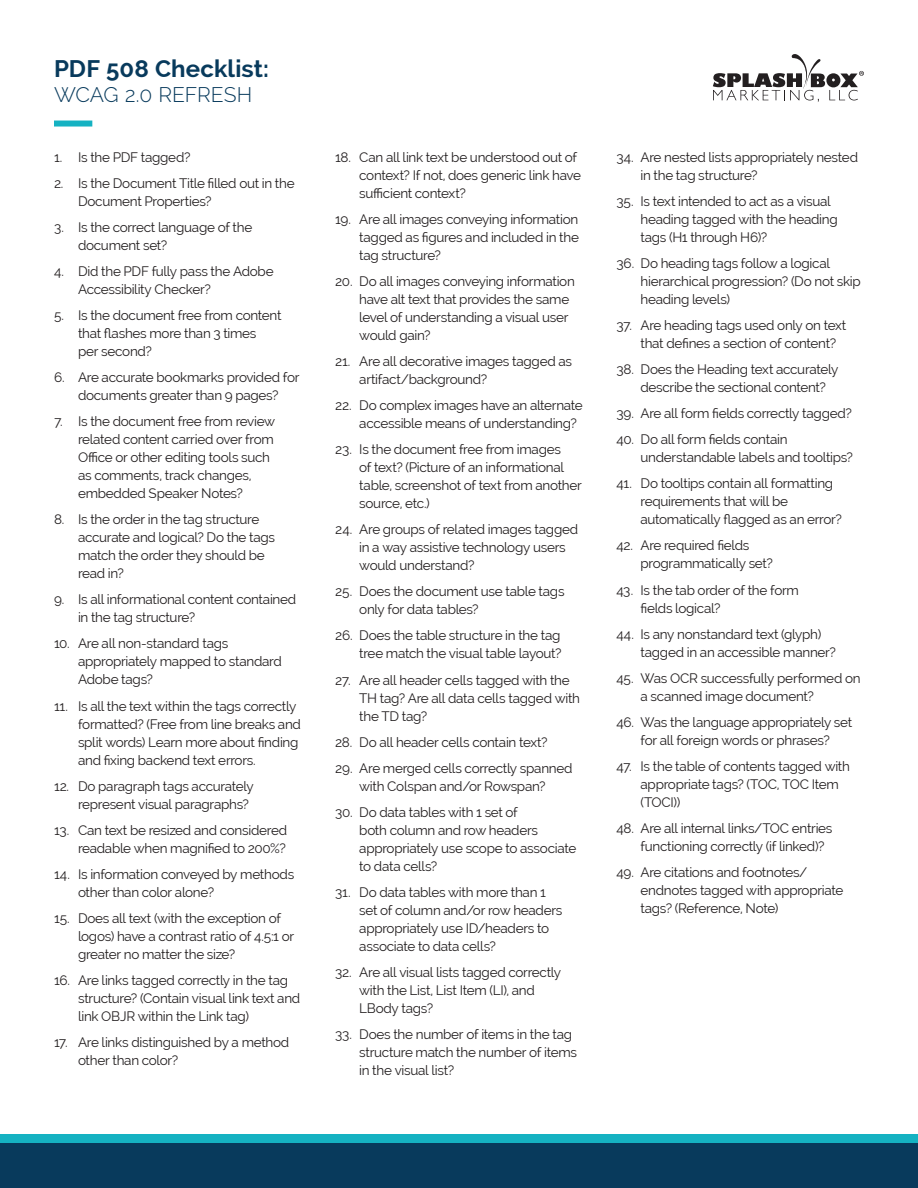
<style>
.page{position:relative;width:918px;height:1188px;background:#fff}
.page>*{position:absolute;margin:0;border:0;box-sizing:border-box;transform-origin:0 0}
.t1{font:700 24px "Raleway";letter-spacing:.005em;color:#083a5c}
.t2{font:300 21px "Raleway";letter-spacing:-.005em;color:#083a5c}
.t3{font:13.5px/18px "Raleway";letter-spacing:-.02em;color:#231f20}
</style>
<div class="page">
<div style="left:0;top:1142px;width:918px;height:46px;background:#083a5c"></div>
<div style="left:0;top:1134px;width:918px;height:9px;background:#15b2c2"></div>
<div style="left:54px;top:121px;width:38px;height:6px;background:#15b2c2"></div>
<svg style="left:713px;top:54px;width:151px;height:48px"></svg>
<h2 class="t1" style="left:54px;top:54px;width:217px">PDF 508 Checklist:</h2>
<p class="t2" style="left:54px;top:82px;width:200px">WCAG 2.0 REFRESH</p>
<p class="t3" style="left:54px;top:148px;width:138px">1. Is the PDF tagged?</p>
<p class="t3" style="left:78px;top:174px;width:218px;text-indent:-24px">2. Is the Document Title filled out in the<br>Document Properties?</p>
<p class="t3" style="left:78px;top:218px;width:176px;text-indent:-24px">3. Is the correct language of the document set?</p>
<p class="t3" style="left:78px;top:262px;width:197px;text-indent:-24px">4. Did the PDF fully pass the Adobe<br>Accessibility Checker?</p>
<p class="t3" style="left:78px;top:306px;width:205px;text-indent:-24px">5. Is the document free from content that flashes more than 3 times<br>per second?</p>
<p class="t3" style="left:54px;top:368px;width:247px;text-align:center">6. Are accurate bookmarks provided for documents greater than 9 pages?</p>
<p class="t3" style="left:78px;top:412px;width:199px;text-indent:-24px">7. Is the document free from review related content carried over from<br>Office or other editing tools such as comments, track changes, embedded Speaker Notes?</p>
<p class="t3" style="left:78px;top:511px;width:199px;text-indent:-24px">8. Is the order in the tag structure accurate and logical? Do the tags match the order they should be read in?</p>
<p class="t3" style="left:78px;top:591px;width:220px;text-indent:-24px">9. Is all informational content contained in the tag structure?</p>
<p class="t3" style="left:78px;top:635px;width:205px;text-indent:-24px">10. Are all non-standard tags appropriately mapped to standard<br>Adobe tags?</p>
<p class="t3" style="left:78px;top:697px;width:225px;text-indent:-24px">11. Is all the text within the tags correctly formatted? (Free from line breaks and split words) Learn more about finding and fixing backend text errors.</p>
<p class="t3" style="left:78px;top:777px;width:177px;text-indent:-24px">12. Do paragraph tags accurately represent visual paragraphs?</p>
<p class="t3" style="left:54px;top:821px;width:235px;text-align:right">13. Can text be resized and considered readable when magnified to 200%?</p>
<p class="t3" style="left:78px;top:865px;width:218px;text-indent:-24px">14. Is information conveyed by methods other than color alone?</p>
<p class="t3" style="left:78px;top:909px;width:218px;text-indent:-24px">15. Does all text (with the exception of logos) have a contrast ratio of 4.5:1 or greater no matter the size?</p>
<p class="t3" style="left:78px;top:971px;width:224px;text-indent:-24px">16. Are links tagged correctly in the tag structure? (Contain visual link text and link OBJR within the Link tag)</p>
<p class="t3" style="left:78px;top:1033px;width:213px;text-indent:-24px">17. Are links distinguished by a method other than color?</p>
<p class="t3" style="left:359px;top:148px;width:223px;text-indent:-24px">18. Can all link text be understood out of context? If not, does generic link have sufficient context?</p>
<p class="t3" style="left:359px;top:210px;width:221px;text-align:justify;text-indent:-24px">19. Are all images conveying information tagged as figures and included in the tag structure?</p>
<p class="t3" style="left:359px;top:272px;width:217px;text-indent:-24px">20. Do all images conveying information have alt text that provides the same level of understanding a visual user would gain?</p>
<p class="t3" style="left:359px;top:352px;width:214px;text-indent:-24px">21. Are all decorative images tagged as artifact/background?</p>
<p class="t3" style="left:359px;top:396px;width:225px;text-indent:-24px">22. Do complex images have an alternate accessible means of understanding?</p>
<p class="t3" style="left:359px;top:440px;width:224px;text-indent:-24px">23. Is the document free from images<br>of text? (Picture of an informational table, screenshot of text from another source, etc.)</p>
<p class="t3" style="left:359px;top:520px;width:220px;text-indent:-24px">24. Are groups of related images tagged in a way assistive technology users would understand?</p>
<p class="t3" style="left:359px;top:583px;width:207px;text-indent:-24px">25. Does the document use table tags only for data tables?</p>
<p class="t3" style="left:335px;top:627px;width:228px;text-align:right">26. Does the table structure in the tag tree match the visual table layout?</p>
<p class="t3" style="left:359px;top:671px;width:222px;text-indent:-24px">27. Are all header cells tagged with the<br>TH tag? Are all data cells tagged with the TD tag?</p>
<p class="t3" style="left:335px;top:733px;width:214px">28. Do all header cells contain text?</p>
<p class="t3" style="left:335px;top:759px;width:239px;text-align:center">29. Are merged cells correctly spanned with Colspan and/or Rowspan?</p>
<p class="t3" style="left:359px;top:803px;width:219px;text-indent:-24px">30. Do data tables with 1 set of<br>both column and row headers appropriately use scope to associate to data cells?</p>
<p class="t3" style="left:359px;top:883px;width:205px;text-indent:-24px">31. Do data tables with more than 1 set of column and/or row headers appropriately use ID/headers to associate to data cells?</p>
<p class="t3" style="left:359px;top:963px;width:203px;text-indent:-24px">32. Are all visual lists tagged correctly with the List, List Item (LI), and<br>LBody tags?</p>
<p class="t3" style="left:359px;top:1025px;width:219px;text-indent:-24px">33. Does the number of items in the tag structure match the number of items in the visual list?</p>
<p class="t3" style="left:641px;top:148px;width:219px;text-indent:-24px">34. Are nested lists appropriately nested in the tag structure?</p>
<p class="t3" style="left:641px;top:192px;width:199px;text-indent:-24px">35. Is text intended to act as a visual heading tagged with the heading tags (H1 through H6)?</p>
<p class="t3" style="left:641px;top:254px;width:222px;text-indent:-24px">36. Do heading tags follow a logical hierarchical progression? (Do not skip heading levels)</p>
<p class="t3" style="left:641px;top:316px;width:207px;text-indent:-24px">37. Are heading tags used only on text that defines a section of content?</p>
<p class="t3" style="left:641px;top:360px;width:199px;text-indent:-24px">38. Does the Heading text accurately describe the sectional content?</p>
<p class="t3" style="left:617px;top:404px;width:237px">39. Are all form fields correctly tagged?</p>
<p class="t3" style="left:641px;top:430px;width:214px;text-indent:-24px">40. Do all form fields contain understandable labels and tooltips?</p>
<p class="t3" style="left:641px;top:475px;width:203px;text-indent:-24px">41. Do tooltips contain all formatting requirements that will be automatically flagged as an error?</p>
<p class="t3" style="left:641px;top:537px;width:134px;text-indent:-24px">42. Are required fields programmatically set?</p>
<p class="t3" style="left:641px;top:581px;width:160px;text-indent:-24px">43. Is the tab order of the form fields logical?</p>
<p class="t3" style="left:641px;top:625px;width:197px;text-indent:-24px">44. Is any nonstandard text (glyph) tagged in an accessible manner?</p>
<p class="t3" style="left:641px;top:669px;width:222px;text-indent:-24px">45. Was OCR successfully performed on a scanned image document?</p>
<p class="t3" style="left:617px;top:713px;width:237px;text-align:center">46. Was the language appropriately set for all foreign words or phrases?</p>
<p class="t3" style="left:641px;top:757px;width:211px;text-indent:-24px">47. Is the table of contents tagged with appropriate tags? (TOC, TOC Item (TOCI))</p>
<p class="t3" style="left:641px;top:819px;width:194px;text-indent:-24px">48. Are all internal links/TOC entries functioning correctly (if linked)?</p>
<p class="t3" style="left:641px;top:863px;width:204px;text-indent:-24px">49. Are citations and footnotes/ endnotes tagged with appropriate tags? (Reference, Note)</p>
</div>
